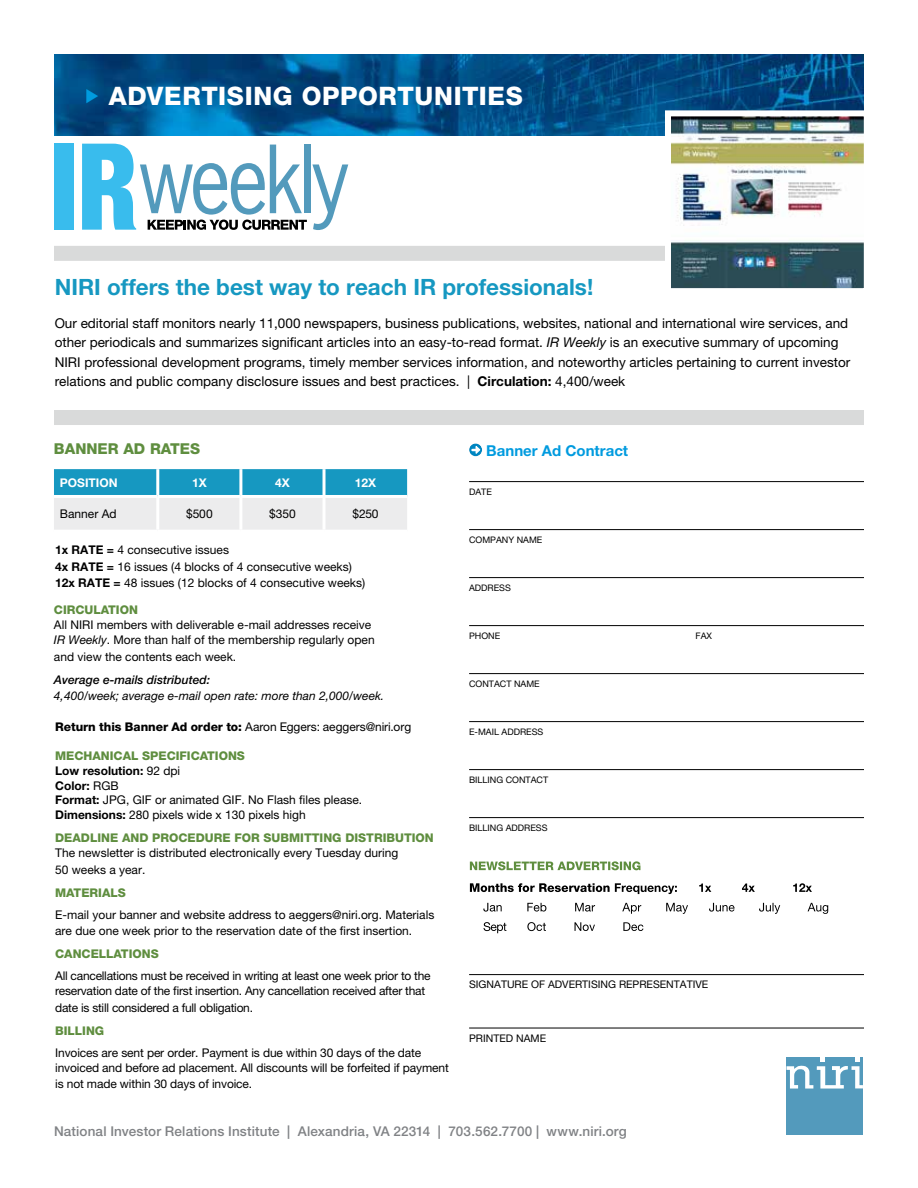
<style>
.page{position:relative;width:918px;height:1188px;background:#fff}
.page>*{position:absolute;margin:0;border:0;box-sizing:border-box;transform-origin:0 0}
.t1{font:800 25.5px "Helvetica Neue LT Pro";letter-spacing:.025em;color:#fff}
.t2{font:700 22.5px "Helvetica Neue LT Pro";color:#1698c1}
.t3{font:700 15px "Helvetica Neue LT Pro";color:#009bdf}
.t4{font:800 15px "Helvetica Neue LT Pro";color:#5f8e3f}
.t5{font:13.5px/19.5px "Helvetica Neue LT Pro";color:#000}
.t6{font:500 13.5px "Helvetica Neue LT Pro";letter-spacing:.01em;color:#808285}
.t7{font:12px/16.5px "Helvetica Neue LT Pro";color:#000}
.t8{font:12px/15px "Helvetica Neue LT Pro";letter-spacing:-.02em;color:#000}
.t9{font:800 12px "Helvetica Neue LT Pro";color:#5f8e3f}
.t10{font:italic 12px "Helvetica Neue LT Pro";color:#000}
.t11{font:italic 500 12px "Helvetica Neue LT Pro";color:#000}
.t12{font:700 12px "Helvetica Neue LT Pro";color:#fff}
.t13{font:10.5px "Helvetica Neue LT Pro";color:#000}
.t14{font:9px "Helvetica Neue LT Pro";color:#000}
.s1{font-style:italic}
.s2{font-weight:700}
.s3{font-weight:800}
.s4{font-weight:800;color:#5f8e3f}
</style>
<div class="page">
<div style="left:787px;top:1057px;width:76px;height:77px;background:#539abc"></div>
<svg style="left:787px;top:1057px;width:76px;height:32px"></svg>
<div style="left:54px;top:410px;width:810px;height:15px;background:#d9dada"></div>
<div style="left:54px;top:246px;width:611px;height:15px;background:#d9dada"></div>
<img style="left:54px;top:54px;width:810px;height:81px">
<img style="left:672px;top:117px;width:191px;height:170px">
<div style="left:665px;top:110px;width:205px;height:184px;border:6px solid #fff"></div>
<div style="left:54px;top:144px;width:19px;height:86px;background:#39bced"></div>
<svg style="left:82px;top:144px;width:266px;height:86px"></svg>
<svg style="left:54px;top:469px;width:353px;height:61px;background:#8cc6d9"></svg>
<hr style="left:156px;top:469px;width:3px;height:26px;background:#fff">
<hr style="left:239px;top:469px;width:3px;height:26px;background:#fff">
<hr style="left:323px;top:469px;width:3px;height:26px;background:#fff">
<hr style="left:54px;top:495px;width:104px;height:3px;background:#fff">
<hr style="left:158px;top:495px;width:83px;height:3px;background:#fff">
<hr style="left:156px;top:498px;width:3px;height:32px;background:#fff">
<hr style="left:241px;top:495px;width:83px;height:3px;background:#fff">
<hr style="left:239px;top:498px;width:3px;height:32px;background:#fff">
<hr style="left:324px;top:495px;width:83px;height:3px;background:#fff">
<hr style="left:323px;top:498px;width:3px;height:32px;background:#fff">
<div style="left:468px;top:441px;width:16px;height:16px;background:#000;opacity:.22"></div>
<svg style="left:472px;top:444px;width:9px;height:11px"></svg>
<hr style="left:469px;top:481px;width:395px;height:1px;background:#000">
<hr style="left:469px;top:529px;width:395px;height:1px;background:#000">
<hr style="left:469px;top:577px;width:395px;height:1px;background:#000">
<hr style="left:469px;top:625px;width:395px;height:1px;background:#000">
<hr style="left:469px;top:673px;width:395px;height:1px;background:#000">
<hr style="left:469px;top:721px;width:395px;height:1px;background:#000">
<hr style="left:469px;top:769px;width:395px;height:1px;background:#000">
<hr style="left:469px;top:817px;width:395px;height:1px;background:#000">
<hr style="left:469px;top:974px;width:395px;height:1px;background:#000">
<hr style="left:469px;top:1028px;width:395px;height:1px;background:#000">
<svg style="left:484px;top:922px;width:159px;height:11px"></svg>
<svg style="left:483px;top:903px;width:345px;height:11px"></svg>
<svg style="left:470px;top:883px;width:342px;height:11px"></svg>
<svg style="left:470px;top:861px;width:170px;height:9px"></svg>
<svg style="left:87px;top:89px;width:11px;height:14px"></svg>
<h1 class="t1" style="left:109px;top:81px;width:416px">ADVERTISING OPPORTUNITIES</h1>
<h2 class="t2" style="left:55px;top:273px;width:540px">NIRI offers the best way to reach IR professionals!</h2>
<p class="t5" style="left:55px;top:313px;width:797px">Our editorial staff monitors nearly 11,000 newspapers, business publications, websites, national and international wire services, and other periodicals and summarizes significant articles into an easy-to-read format. <span class="s1">IR Weekly</span> is an executive summary of upcoming NIRI professional development programs, timely member services information, and noteworthy articles pertaining to current investor relations and public company disclosure issues and best practices. | <span class="s2">Circulation:</span> 4,400/week</p>
<p class="t4" style="left:54px;top:440px;width:148px">BANNER AD RATES</p>
<p class="t12" style="left:60px;top:475px;width:59px">POSITION</p>
<p class="t12" style="left:192px;top:475px;width:16px">1X</p>
<p class="t12" style="left:275px;top:475px;width:16px">4X</p>
<p class="t12" style="left:355px;top:475px;width:23px">12X</p>
<p class="t7" style="left:60px;top:505px;width:58px">Banner Ad</p>
<p class="t7" style="left:186px;top:505px;width:28px">$500</p>
<p class="t7" style="left:269px;top:505px;width:28px">$350</p>
<p class="t7" style="left:353px;top:505px;width:28px">$250</p>
<p class="t7" style="left:55px;top:542px;width:312px"><span class="s2">1x RATE =</span> 4 consecutive issues<br><span class="s2">4x RATE =</span> 16 issues (4 blocks of 4 consecutive weeks)<br><span class="s2">12x RATE =</span> 48 issues (12 blocks of 4 consecutive weeks)</p>
<p class="t9" style="left:54px;top:603px;width:86px">CIRCULATION</p>
<p class="t7" style="left:54px;top:617px;width:322px;line-height:15px">All NIRI members with deliverable e-mail addresses receive<br><span class="s1">IR Weekly</span>. More than half of the membership regularly open</p>
<p class="t7" style="left:54px;top:648px;width:184px">and view the contents each week.</p>
<p class="t11" style="left:54px;top:672px;width:158px">Average e-mails distributed:</p>
<p class="t10" style="left:54px;top:689px;width:332px">4,400/week; average e-mail open rate: more than 2,000/week.</p>
<p class="t7" style="left:55px;top:718px;width:358px"><span class="s3">Return this Banner Ad order to:</span> Aaron Eggers: aeggers@niri.org</p>
<p class="t7" style="left:55px;top:748px;width:309px;line-height:14.7px"><span class="s4">MECHANICAL SPECIFICATIONS<br></span><span class="s2">Low resolution:</span> 92 dpi<br><span class="s2">Color:</span> RGB<br><span class="s2">Format:</span> JPG, GIF or animated GIF. No Flash files please.<br><span class="s2">Dimensions:</span> 280 pixels wide x 130 pixels high</p>
<p class="t9" style="left:55px;top:831px;width:380px">DEADLINE AND PROCEDURE FOR SUBMITTING DISTRIBUTION</p>
<p class="t7" style="left:55px;top:845px;width:345px">The newsletter is distributed electronically every Tuesday during<br>50 weeks a year.</p>
<p class="t9" style="left:55px;top:886px;width:72px">MATERIALS</p>
<p class="t7" style="left:55px;top:906px;width:381px">E-mail your banner and website address to aeggers@niri.org. Materials are due one week prior to the reservation date of the first insertion.</p>
<p class="t9" style="left:55px;top:947px;width:105px">CANCELLATIONS</p>
<p class="t8" style="left:55px;top:968px;width:377px">All cancellations must be received in writing at least one week prior to the reservation date of the first insertion. Any cancellation received after that</p>
<p class="t8" style="left:55px;top:1000px;width:199px">date is still considered a full obligation.</p>
<p class="t9" style="left:55px;top:1024px;width:51px">BILLING</p>
<p class="t7" style="left:55px;top:1045px;width:395px;line-height:15px">Invoices are sent per order. Payment is due within 30 days of the date invoiced and before ad placement. All discounts will be forfeited if payment</p>
<p class="t7" style="left:55px;top:1076px;width:199px">is not made within 30 days of invoice.</p>
<p class="t3" style="left:486px;top:442px;width:143px">Banner Ad Contract</p>
<p class="t14" style="left:469px;top:487px;width:24px">DATE</p>
<p class="t14" style="left:469px;top:535px;width:75px">COMPANY NAME</p>
<p class="t14" style="left:469px;top:583px;width:43px">ADDRESS</p>
<p class="t14" style="left:469px;top:631px;width:33px">PHONE</p>
<p class="t14" style="left:696px;top:631px;width:18px">FAX</p>
<p class="t14" style="left:469px;top:679px;width:72px">CONTACT NAME</p>
<p class="t14" style="left:469px;top:727px;width:76px">E-MAIL ADDRESS</p>
<p class="t14" style="left:469px;top:775px;width:81px">BILLING CONTACT</p>
<p class="t14" style="left:469px;top:823px;width:80px">BILLING ADDRESS</p>
<p class="t13" style="left:469px;top:978px;width:241px">SIGNATURE OF ADVERTISING REPRESENTATIVE</p>
<p class="t13" style="left:469px;top:1032px;width:78px">PRINTED NAME</p>
<p class="t6" style="left:54px;top:1123px;width:574px">National Investor Relations Institute | Alexandria, VA 22314 | 703.562.7700 | www.niri.org</p>
</div>
